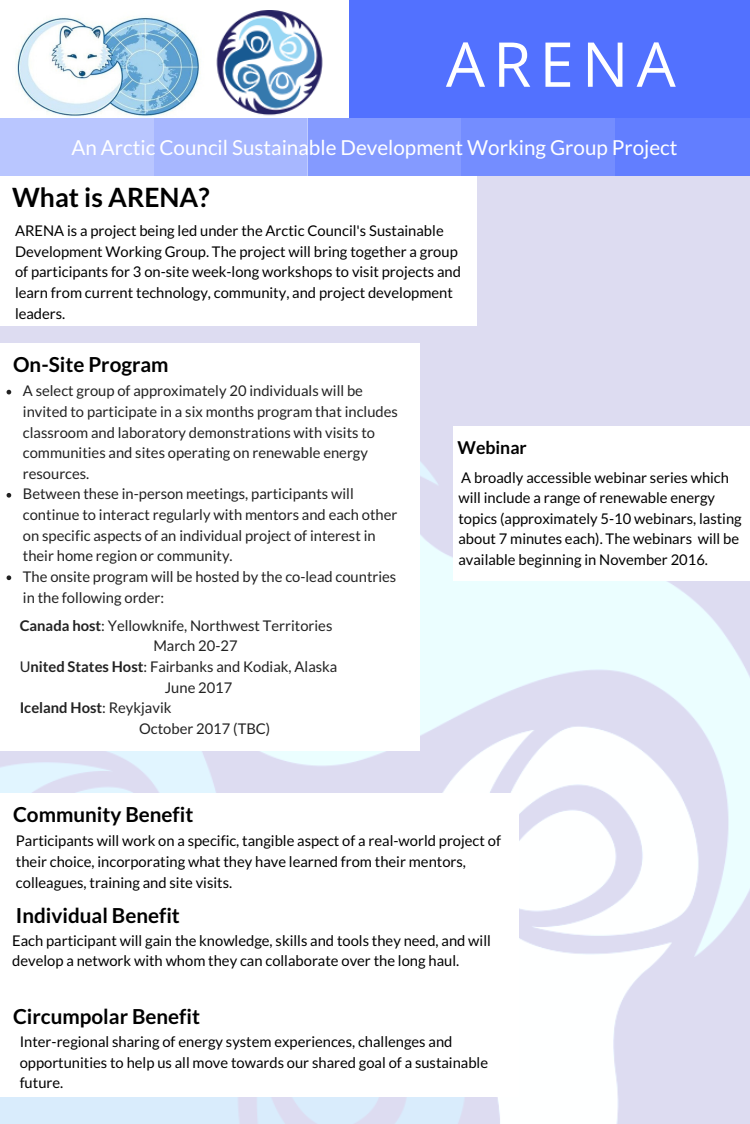
<style>
.page{position:relative;width:750px;height:1124px;background:#fff}
.page>*{position:absolute;margin:0;border:0;box-sizing:border-box;transform-origin:0 0}
.t1{font:700 94.38px "Open Sans";letter-spacing:.13em;color:#fff}
.t2{font:61.88px "Open Sans";letter-spacing:.13em;color:#fff}
.t3{font:700 26.5px "Lato";color:#000}
.t4{font:700 20.62px "Lato";color:#000}
.t5{font:20.62px "Lato";color:#fff}
.t6{font:700 17.62px "Lato";color:#000}
.t7{font:14.75px/20.6px "Lato";color:#000}
.t8{font:14.75px/20.6px "Lato";color:#222}
.t9{font:700 14.75px "Lato";color:#222}
.s1{font-weight:700}
.s2{font-weight:400}
</style>
<div class="page">
<svg style="left:7px;top:390px;width:4px;height:4px"></svg>
<svg style="left:7px;top:493px;width:4px;height:5px"></svg>
<svg style="left:7px;top:575px;width:4px;height:5px"></svg>
<div style="left:0;top:0;width:750px;height:160px;background:#5271ff"></div>
<svg style="left:0;top:0;width:349px;height:119px;background:#cbdbe9"></svg>
<div style="left:154px;top:119px;width:153px;height:57px;background:#a7b7ff"></div>
<div style="left:461px;top:119px;width:154px;height:57px;background:#748dff"></div>
<div style="left:0;top:119px;width:154px;height:57px;background:#b9c6ff"></div>
<div style="left:308px;top:119px;width:153px;height:57px;background:#849aff"></div>
<div style="left:615px;top:119px;width:135px;height:57px;background:#627eff"></div>
<h1 class="t1" style="left:358px;top:-2px;width:372px">ARENA</h1>
<h2 class="t2" style="left:446px;top:21px;width:231px">ARENA</h2>
<h3 class="t5" style="left:71px;top:135px;width:608px">An Arctic Council Sustainable Development Working Group Project</h3>
<h3 class="t3" style="left:12px;top:181px;width:199px">What is ARENA?</h3>
<p class="t7" style="left:15px;top:220px;width:448px">ARENA is a project being led under the Arctic Council's Sustainable Development Working Group. The project will bring together a group of participants for 3 on-site week-long workshops to visit projects and learn from current technology, community, and project development leaders.</p>
<h3 class="t4" style="left:13px;top:352px;width:157px">On-Site Program</h3>
<p class="t8" style="left:23px;top:380px;width:377px">A select group of approximately 20 individuals will be invited to participate in a six months program that includes classroom and laboratory demonstrations with visits to communities and sites operating on renewable energy resources.<br>Between these in-person meetings, participants will continue to interact regularly with mentors and each other on specific aspects of an individual project of interest in their home region or community.<br>The onsite program will be hosted by the co-lead countries in the following order:</p>
<p class="t8" style="left:20px;top:615px;width:314px"><span class="s1">Canada host</span>: Yellowknife, Northwest Territories</p>
<p class="t8" style="left:153px;top:635px;width:86px">March 20-27</p>
<p class="t8" style="left:20px;top:656px;width:319px">U<span class="s1">nited States Host</span>: Fairbanks and Kodiak, Alaska</p>
<p class="t8" style="left:165px;top:676px;width:69px">June 2017</p>
<p class="t9" style="left:20px;top:699px;width:153px">Iceland Host<span class="s2">: Reykjavik</span></p>
<p class="t8" style="left:139px;top:718px;width:133px">October 2017 (TBC)</p>
<h3 class="t4" style="left:13px;top:802px;width:182px">Community Benefit</h3>
<p class="t6" style="left:458px;top:436px;width:71px">Webinar</p>
<p class="t7" style="left:458px;top:466px;width:285px">A broadly accessible webinar series which will include a range of renewable energy topics (approximately 5-10 webinars, lasting about 7 minutes each). The webinars will be available beginning in November 2016.</p>
<p class="t7" style="left:16px;top:830px;width:487px">Participants will work on a specific, tangible aspect of a real-world project of their choice, incorporating what they have learned from their mentors, colleagues, training and site visits.</p>
<h3 class="t4" style="left:16px;top:903px;width:166px">Individual Benefit</h3>
<p class="t7" style="left:12px;top:930px;width:480px">Each participant will gain the knowledge, skills and tools they need, and will develop a network with whom they can collaborate over the long haul.</p>
<h3 class="t4" style="left:13px;top:1003px;width:188px">Circumpolar Benefit</h3>
<p class="t7" style="left:20px;top:1031px;width:470px">Inter-regional sharing of energy system experiences, challenges and opportunities to help us all move towards our shared goal of a sustainable future.</p>
</div>
